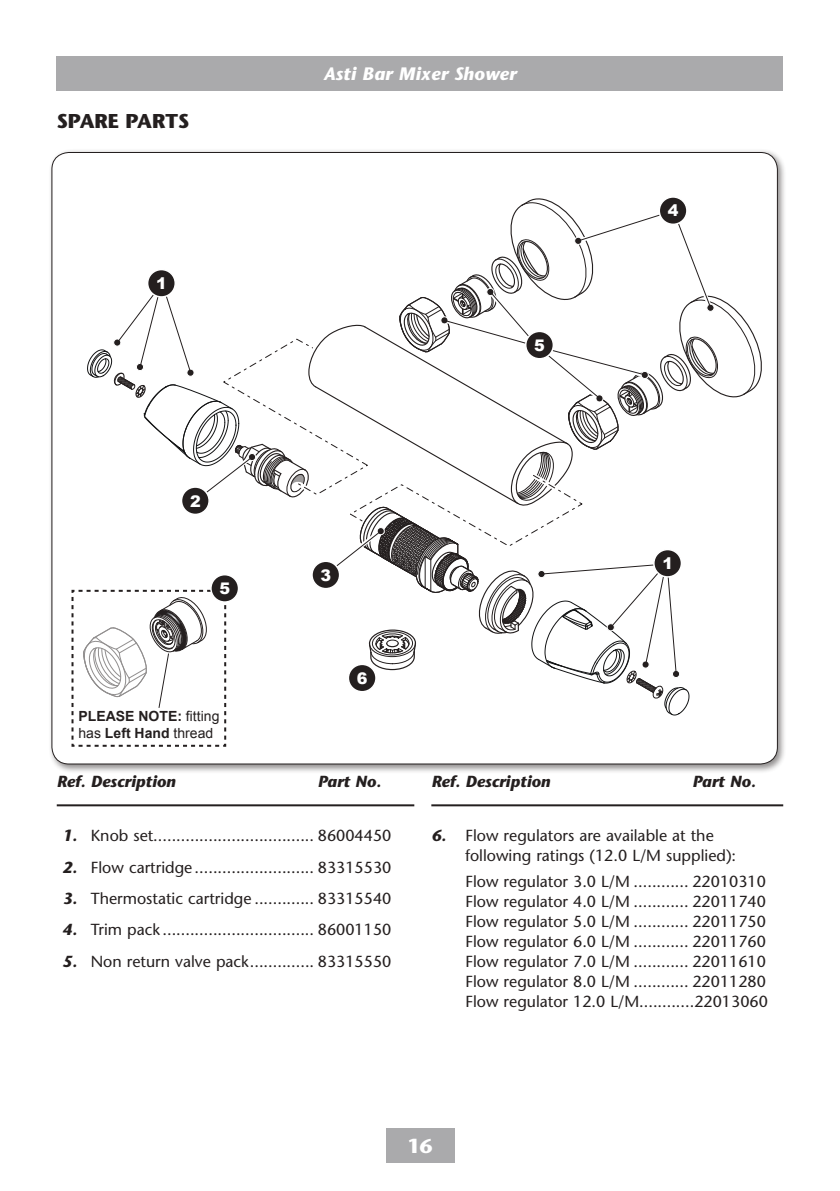
<style>
.page{position:relative;width:840px;height:1191px;background:#fff}
.page>*{position:absolute;margin:0;border:0;box-sizing:border-box;transform-origin:0 0}
.t1{font:700 20px "Stone Sans Std";color:#241f1f}
.t2{font:700 20px "Stone Sans Std";color:#fff}
.t3{font:italic 700 18px "Stone Sans Std";letter-spacing:.01em;color:#fff}
.t4{font:500 16px/20px "Stone Sans Std";color:#241f1f}
.t5{font:italic 700 16px "Stone Sans Std";color:#241f1f}
.t6{font:900 16px "Arial";color:#fff}
.t7{font:700 14px/16.8px "Arial";color:#241f1f}
.s1{font-weight:400}
.s2{font-weight:700;font-style:italic}
</style>
<div class="page">
<div style="left:57px;top:57px;width:725px;height:34px;background:#aaaaac"></div>
<div style="left:386px;top:1128px;width:68px;height:34px;background:#aaaaac"></div>
<div style="left:48px;top:149px;width:738px;height:624px;background:#241f1f;opacity:.5"></div>
<div style="left:52px;top:152px;width:725px;height:612px;background:#fff;border-radius:17px"></div>
<hr style="left:57px;top:804px;width:357px;height:2px;background:#241f1f">
<hr style="left:431px;top:804px;width:351px;height:2px;background:#241f1f">
<svg style="left:71px;top:197px;width:691px;height:550px"></svg>
<p class="t1" style="left:57px;top:109px;width:134px">SPARE PARTS</p>
<p class="t6" style="left:156px;top:272px;width:12px">1</p>
<p class="t6" style="left:190px;top:489px;width:12px">2</p>
<p class="t6" style="left:219px;top:577px;width:12px">5</p>
<p class="t7" style="left:78px;top:708px;width:142px">PLEASE NOTE: <span class="s1">fitting has</span> Left Hand <span class="s1">thread</span></p>
<p class="t3" style="left:323px;top:63px;width:194px">Asti Bar Mixer Shower</p>
<p class="t6" style="left:320px;top:563px;width:12px">3</p>
<p class="t6" style="left:357px;top:666px;width:12px">6</p>
<p class="t6" style="left:534px;top:333px;width:12px">5</p>
<p class="t6" style="left:667px;top:199px;width:12px">4</p>
<p class="t6" style="left:662px;top:551px;width:12px">1</p>
<p class="t5" style="left:57px;top:772px;width:120px">Ref. Description</p>
<p class="t5" style="left:317px;top:772px;width:65px">Part No.</p>
<p class="t4" style="left:62px;top:826px;width:330px"><span class="s2">1.</span> Knob set................................... 86004450</p>
<p class="t4" style="left:62px;top:857px;width:330px"><span class="s2">2.</span> Flow cartridge .......................... 83315530</p>
<p class="t4" style="left:62px;top:888px;width:330px"><span class="s2">3.</span> Thermostatic cartridge ............. 83315540</p>
<p class="t4" style="left:62px;top:920px;width:330px"><span class="s2">4.</span> Trim pack ................................. 86001150</p>
<p class="t4" style="left:62px;top:951px;width:330px"><span class="s2">5.</span> Non return valve pack.............. 83315550</p>
<p class="t5" style="left:431px;top:772px;width:120px">Ref. Description</p>
<p class="t5" style="left:692px;top:772px;width:65px">Part No.</p>
<p class="t4" style="left:465px;top:826px;width:272px;text-indent:-34px"><span class="s2">6.</span> Flow regulators are available at the following ratings (12.0 L/M supplied):</p>
<p class="t4" style="left:465px;top:871px;width:304px">Flow regulator 3.0 L/M ............ 22010310<br>Flow regulator 4.0 L/M ............ 22011740<br>Flow regulator 5.0 L/M ............ 22011750<br>Flow regulator 6.0 L/M ............ 22011760<br>Flow regulator 7.0 L/M ............ 22011610<br>Flow regulator 8.0 L/M ............ 22011280<br>Flow regulator 12.0 L/M............22013060</p>
<p class="t2" style="left:407px;top:1134px;width:27px">16</p>
</div>
